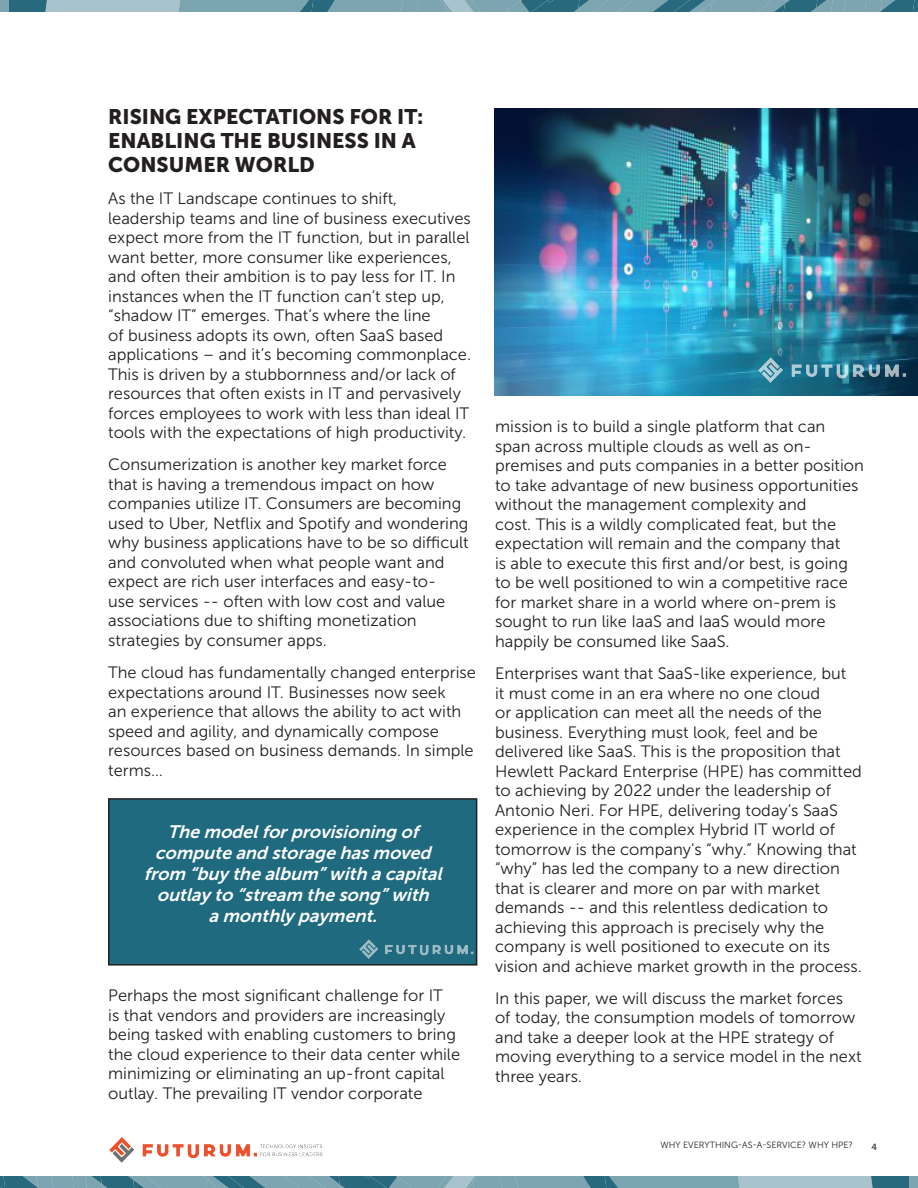
<style>
.page{position:relative;width:918px;height:1188px;background:#fff}
.page>*{position:absolute;margin:0;border:0;box-sizing:border-box;transform-origin:0 0}
.t1{font:21px/24px "Museo Sans 900";color:#231f20}
.t2{font:italic 18px/21px "Museo Sans 700";color:#fff;text-align:center}
.t3{font:16.5px/19.5px "Museo Sans 300";color:#231f20}
.t4{font:9px "Museo Sans 300";color:#231f20}
.t5{font:9px "Museo Sans 500";color:#231f20}
</style>
<div class="page">
<img style="left:109px;top:1137px;width:214px;height:26px">
<svg style="left:0;top:1176px;width:918px;height:12px;background:#6f9ba9"></svg>
<svg style="left:0;top:0;width:918px;height:12px;background:#6f9ba9"></svg>
<div style="left:109px;top:799px;width:368px;height:166px;background:#1f6a7f"></div>
<div style="left:108px;top:798px;width:369px;height:168px;border:2px solid #231f20"></div>
<img style="left:495px;top:108px;width:423px;height:287px">
<img style="left:758px;top:357px;width:150px;height:25px">
<img style="left:360px;top:939px;width:113px;height:19px">
<p class="t1" style="left:108px;top:104px;width:317px">RISING EXPECTATIONS FOR IT:<br>ENABLING THE BUSINESS IN A<br>CONSUMER WORLD</p>
<p class="t3" style="left:108px;top:189px;width:365px">As the IT Landscape continues to shift, leadership teams and line of business executives expect more from the IT function, but in parallel want better, more consumer like experiences, and often their ambition is to pay less for IT. In instances when the IT function can’t step up, “shadow IT” emerges. That’s where the line<br>of business adopts its own, often SaaS based applications – and it’s becoming commonplace.<br>This is driven by a stubbornness and/or lack of resources that often exists in IT and pervasively forces employees to work with less than ideal IT tools with the expectations of high productivity.</p>
<p class="t3" style="left:108px;top:455px;width:362px">Consumerization is another key market force that is having a tremendous impact on how companies utilize IT. Consumers are becoming used to Uber, Netflix and Spotify and wondering why business applications have to be so difficult and convoluted when what people want and expect are rich user interfaces and easy-to-<br>use services -- often with low cost and value associations due to shifting monetization strategies by consumer apps.</p>
<p class="t3" style="left:108px;top:663px;width:369px">The cloud has fundamentally changed enterprise expectations around IT. Businesses now seek<br>an experience that allows the ability to act with speed and agility, and dynamically compose resources based on business demands. In simple terms…</p>
<p class="t2" style="left:144px;top:821px;width:304px">The modelforprovisioning of compute and storage hasmoved from “buy the album”with acapital outlay to “stream the song”with amonthly payment.</p>
<p class="t3" style="left:108px;top:986px;width:353px">Perhaps the most significant challenge for IT<br>is that vendors and providers are increasingly being tasked with enabling customers to bring the cloud experience to their data center while minimizing or eliminating an up-front capital outlay. The prevailing IT vendor corporate</p>
<p class="t3" style="left:495px;top:417px;width:370px">mission is to build a single platform that can span across multiple clouds as well as on&shy;premises and puts companies in a better position to take advantage of new business opportunities without the management complexity and<br>cost. This is a wildly complicated feat, but the expectation will remain and the company that<br>is able to execute this first and/or best, is going to be well positioned to win a competitive race for market share in a world where on-prem is sought to run like IaaS and IaaS would more happily be consumed like SaaS.</p>
<p class="t3" style="left:495px;top:664px;width:368px">Enterprises want that SaaS-like experience, but<br>it must come in an era where no one cloud<br>or application can meet all the needs of the business. Everything must look, feel and be delivered like SaaS. This is the proposition that Hewlett Packard Enterprise (HPE) has committed to achieving by 2022 under the leadership of Antonio Neri. For HPE, delivering today’s SaaS experience in the complex Hybrid IT world of tomorrow is the company’s “why.” Knowing that “why” has led the company to a new direction that is clearer and more on par with market demands -- and this relentless dedication to achieving this approach is precisely why the company is well positioned to execute on its vision and achieve market growth in the process.</p>
<p class="t3" style="left:495px;top:989px;width:368px">In this paper, we will discuss the market forces of today, the consumption models of tomorrow and take a deeper look at the HPE strategy of moving everything to a service model in the next three years.</p>
<p class="t4" style="left:660px;top:1140px;width:194px">WHY EVERYTHING-AS-A-SERVICE? WHY HPE?</p>
<p class="t5" style="left:872px;top:1142px;width:7px">4</p>
</div>
